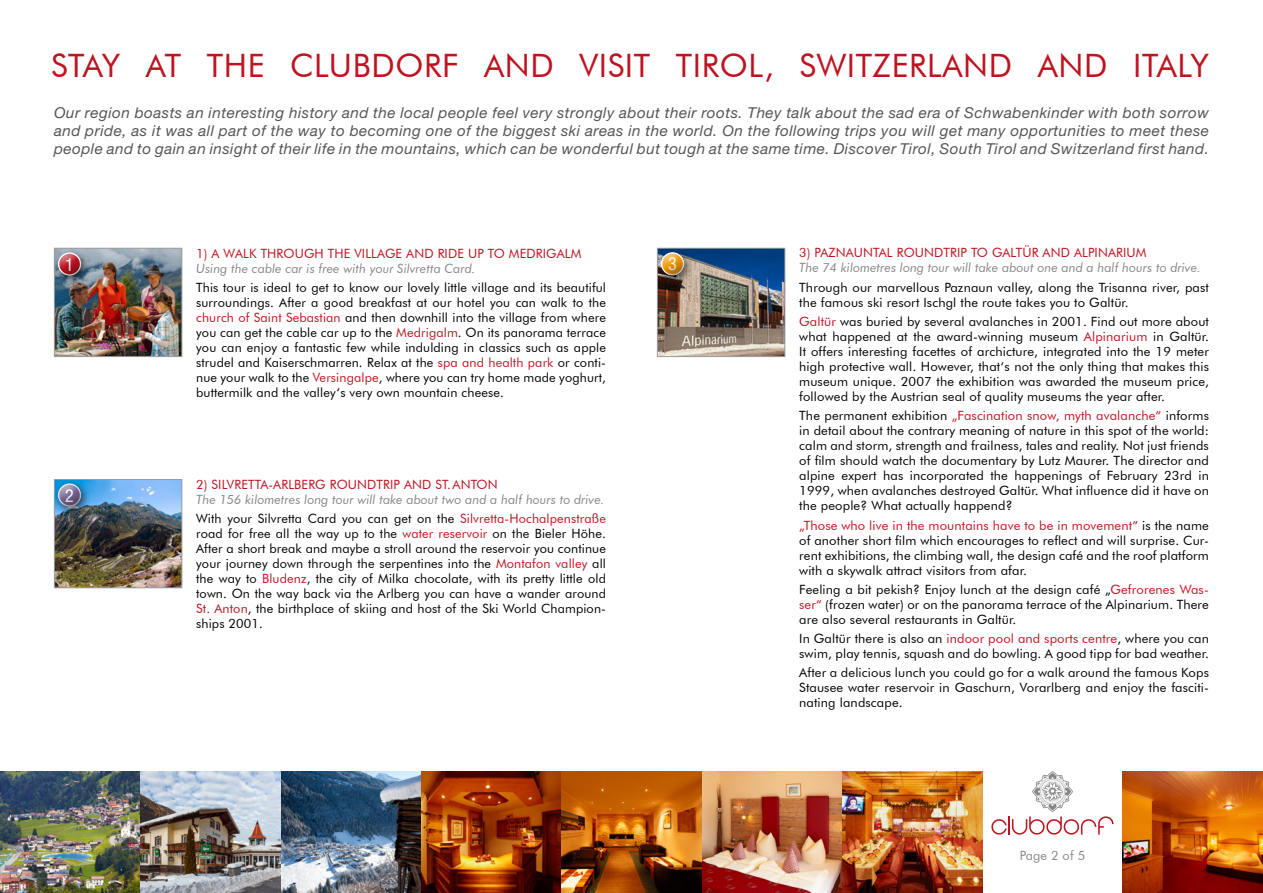
<style>
.page{position:relative;width:1263px;height:893px;background:#fff}
.page>*{position:absolute;margin:0;border:0;box-sizing:border-box;transform-origin:0 0}
.t1{font:32.25px "Futura BT";letter-spacing:.02em;color:#be1421}
.t2{font:condensed 18px "Helvetica Neue LT Pro";color:#fff}
.t3{font:italic 15px/18px "Helvetica Neue LT Pro";letter-spacing:.03em;color:#565656;text-align:justify}
.t4{font:12.75px/15px "Futura BT";letter-spacing:.01em;color:#000;text-align:justify}
.t5{font:italic 12.75px/19.2px "Futura BT";color:#878786}
.t6{font:12.75px "Futura BT";letter-spacing:.01em;color:#be1421}
.t7{font:12.75px "Futura BT";letter-spacing:.01em;color:#878786}
.s1{color:#be1421}
.s2{font-style:normal;color:#000}
.s3{font-style:normal;color:#be1421}
</style>
<div class="page">
<img style="left:0;top:771px;width:982px;height:122px">
<img style="left:1123px;top:771px;width:140px;height:122px">
<img style="left:56px;top:250px;width:124px;height:105px">
<div style="left:54px;top:248px;width:128px;height:109px;border:1px solid #9c9d9d"></div>
<img style="left:56px;top:481px;width:124px;height:105px">
<div style="left:54px;top:479px;width:128px;height:109px;border:1px solid #9c9d9d"></div>
<img style="left:659px;top:250px;width:124px;height:105px">
<div style="left:657px;top:248px;width:128px;height:109px;border:1px solid #9c9d9d"></div>
<svg style="left:991px;top:771px;width:122px;height:64px"></svg>
<div style="left:52px;top:248px;width:39px;height:38px;background:#000;opacity:.6"></div>
<div style="left:57px;top:250px;width:36px;height:27px;background:#000;opacity:.34"></div>
<div style="left:52px;top:479px;width:39px;height:38px;background:#000;opacity:.6"></div>
<div style="left:57px;top:481px;width:36px;height:27px;background:#000;opacity:.34"></div>
<div style="left:655px;top:247px;width:39px;height:39px;background:#000;opacity:.6"></div>
<div style="left:660px;top:250px;width:36px;height:27px;background:#000;opacity:.34"></div>
<h1 class="t1" style="left:51px;top:46px;width:1159px">STAY AT THE CLUBDORF AND VISIT TIROL, SWITZERLAND AND ITALY</h1>
<p class="t3" style="left:54px;top:103px;width:1156px">Our region boasts an interesting history and the local people feel very strongly about their roots. They talk about the sad era of Schwabenkinder with both sorrow and pride, as it was all part of the way to becoming one of the biggest ski areas in the world. On the following trips you will get many opportunities to meet these people and to gain an insight of their life in the mountains, which can be wonderful but tough at the same time. Discover Tirol, South Tirol and Switzerland first hand.</p>
<h2 class="t2" style="left:65px;top:254px;width:10px">1</h2>
<h2 class="t2" style="left:65px;top:485px;width:10px">2</h2>
<p class="t6" style="left:196px;top:245px;width:387px">1) A WALK THROUGH THE VILLAGE AND RIDE UP TO MEDRIGALM</p>
<p class="t5" style="left:196px;top:258px;width:281px">Using the cable car is free with your Silvretta Card.</p>
<p class="t4" style="left:196px;top:280px;width:411px">This tour is ideal to get to know our lovely little village and its beautiful surroundings. After a good breakfast at our hotel you can walk to the <span class="s1">church of Saint Sebastian</span> and then downhill into the village from where you can get the cable car up to the <span class="s1">Medrigalm</span>. On its panorama terrace you can enjoy a fantastic few while indulding in classics such as apple strudel and Kaiserschmarren. Relax at the <span class="s1">spa and health park</span> or conti&shy;nue your walk to the <span class="s1">Versingalpe</span>, where you can try home made yoghurt, buttermilk and the valley‘s very own mountain cheese.</p>
<p class="t6" style="left:196px;top:476px;width:303px">2) SILVRETTA-ARLBERG ROUNDTRIP AND ST.ANTON</p>
<p class="t5" style="left:196px;top:489px;width:411px">The 156 kilometres long tour will take about two and a half hours to drive.<br><span class="s2">With your Silvretta Card you can get on the</span> <span class="s3">Silvretta-Hochalpenstraße</span></p>
<p class="t4" style="left:196px;top:526px;width:411px">road for free all the way up to the <span class="s1">water reservoir</span> on the Bieler Höhe.<br>After a short break and maybe a stroll around the reservoir you continue your journey down through the serpentines into the <span class="s1">Montafon valley</span> all the way to <span class="s1">Bludenz</span>, the city of Milka chocolate, with its pretty little old town. On the way back via the Arlberg you can have a wander around <span class="s1">St. Anton</span>, the birthplace of skiing and host of the Ski World Champion&shy;ships 2001.</p>
<h2 class="t2" style="left:668px;top:253px;width:10px">3</h2>
<p class="t6" style="left:799px;top:245px;width:349px">3) PAZNAUNTAL ROUNDTRIP TO GALTÜR AND ALPINARIUM</p>
<p class="t5" style="left:799px;top:258px;width:403px">The 74 kilometres long tour will take about one and a half hours to drive.</p>
<p class="t4" style="left:799px;top:280px;width:411px">Through our marvellous Paznaun valley, along the Trisanna river, past the famous ski resort Ischgl the route takes you to Galtür.</p>
<p class="t4" style="left:799px;top:314px;width:411px"><span class="s1">Galtür</span> was buried by several avalanches in 2001. Find out more about what happened at the award-winning museum <span class="s1">Alpinarium</span> in Galtür.<br>It offers interesting facettes of archicture, integrated into the 19 meter high protective wall. However, that‘s not the only thing that makes this museum unique. 2007 the exhibition was awarded the museum price, followed by the Austrian seal of quality museums the year after.</p>
<p class="t4" style="left:799px;top:408px;width:411px">The permanent exhibition <span class="s1">„Fascination snow, myth avalanche“</span> informs in detail about the contrary meaning of nature in this spot of the world: calm and storm, strength and frailness, tales and reality. Not just friends of film should watch the documentary by Lutz Maurer. The director and alpine expert has incorporated the happenings of February 23rd in 1999, when avalanches destroyed Galtür. What influence did it have on the people? What actually happend?</p>
<p class="t4" style="left:799px;top:517px;width:411px"><span class="s1">„Those who live in the mountains have to be in movement“</span> is the name of another short film which encourages to reflect and will surprise. Cur&shy;rent exhibitions, the climbing wall, the design café and the roof platform with a skywalk attract visitors from afar.</p>
<p class="t4" style="left:799px;top:582px;width:411px">Feeling a bit pekish? Enjoy lunch at the design café „<span class="s1">Gefrorenes Was&shy;ser“</span> (frozen water) or on the panorama terrace of the Alpinarium. There are also several restaurants in Galtür.</p>
<p class="t4" style="left:799px;top:631px;width:411px">In Galtür there is also an <span class="s1">indoor pool and sports centre</span>, where you can swim, play tennis, squash and do bowling. A good tipp for bad weather.</p>
<p class="t4" style="left:799px;top:665px;width:411px">After a delicious lunch you could go for a walk around the famous Kops Stausee water reservoir in Gaschurn, Vorarlberg and enjoy the fasciti&shy;nating landscape.</p>
<p class="t7" style="left:1020px;top:848px;width:67px">Page 2 of 5</p>
</div>
